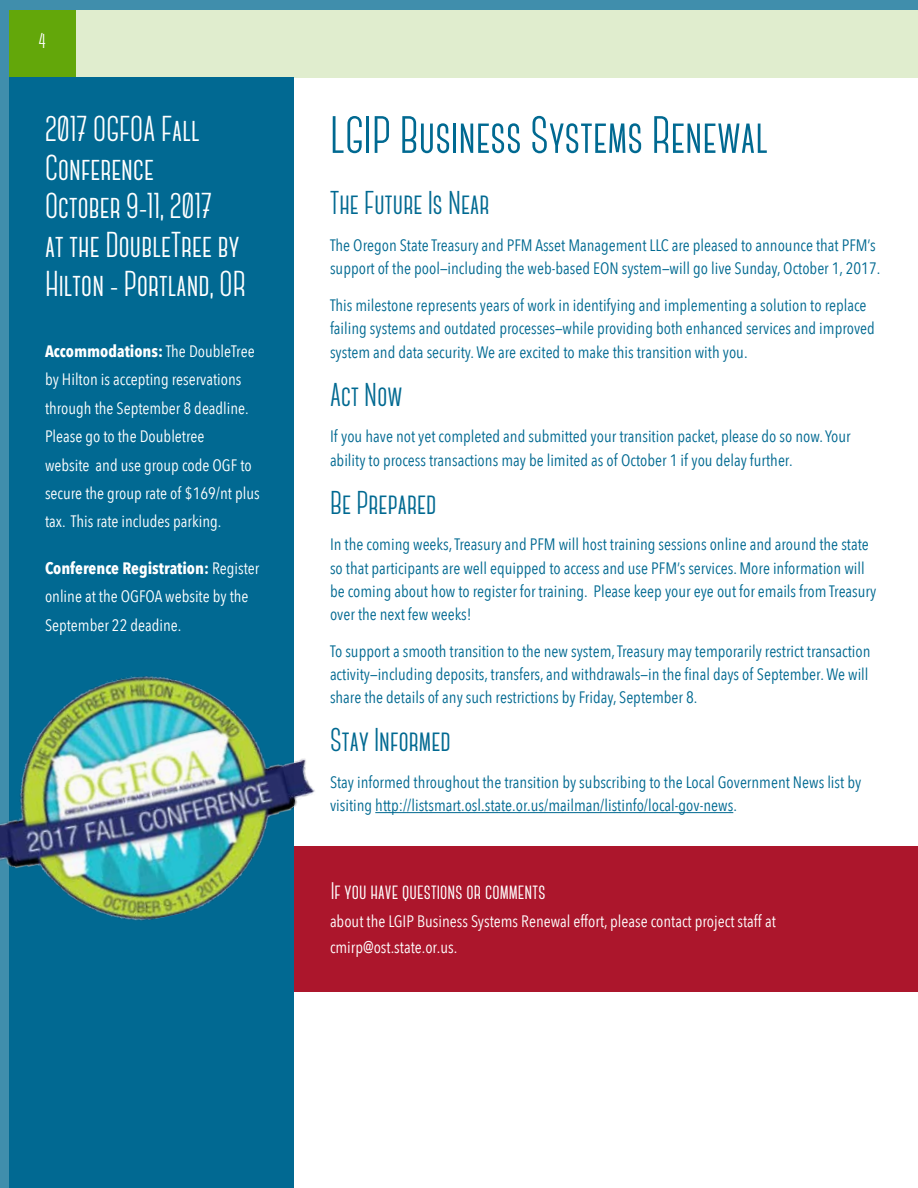
<style>
.page{position:relative;width:918px;height:1188px;background:#fff}
.page>*{position:absolute;margin:0;border:0;box-sizing:border-box;transform-origin:0 0}
.t1{font:700 52.5px "Canter";color:#006991}
.t2{font:700 36px/39px "Canter";color:#fff}
.t3{font:700 33px "Canter";color:#006991}
.t4{font:700 24px "Canter";color:#fff}
.t5{font:700 21px "Canter";color:#fff}
.t6{font:16.5px/23.2px "Avenir Next Condensed";color:#006991}
.t7{font:16.5px/28.5px "Avenir Next Condensed";color:#fff}
.s1{font-weight:700}
</style>
<div class="page">
<div style="left:0;top:0;width:918px;height:74px;background:#408eac"></div>
<div style="left:14px;top:10px;width:904px;height:68px;background:#e0edce"></div>
<div style="left:0;top:0;width:9px;height:1188px;background:#408eac"></div>
<div style="left:9px;top:10px;width:67px;height:68px;background:#63a70a"></div>
<hr style="left:917px;top:0;width:1px;height:1188px;background:#408eac">
<hr style="left:375px;top:812px;width:358px;height:1px;background:#006991">
<div style="left:9px;top:78px;width:285px;height:1110px;background:#016992"></div>
<img style="left:0;top:676px;width:315px;height:245px">
<div style="left:294px;top:846px;width:624px;height:146px;background:#ac162c"></div>
<p class="t5" style="left:39px;top:31px;width:9px">4</p>
<h2 class="t2" style="left:45px;top:109px;width:202px">2017 OGFOA Fall<br>Conference<br>October 9-11, 2017<br>at the DoubleTree by<br>Hilton - Portland, OR</h2>
<p class="t7" style="left:45px;top:336px;width:216px"><span class="s1">Accommodations:</span> The DoubleTree by Hilton is accepting reservations through the September 8 deadline.<br>Please go to the Doubletree<br>website and use group code OGF to secure the group rate of $169/nt plus tax. This rate includes parking.</p>
<p class="t7" style="left:45px;top:553px;width:216px"><span class="s1">Conference Registration:</span> Register online at the OGFOA website by the<br>September 22 deadine.</p>
<h1 class="t1" style="left:330px;top:109px;width:440px">LGIP Business Systems Renewal</h1>
<h3 class="t3" style="left:330px;top:187px;width:161px">The Future Is Near</h3>
<p class="t6" style="left:330px;top:233px;width:552px">The Oregon State Treasury and PFM Asset Management LLC are pleased to announce that PFM’s support of the pool—including the web-based EON system—will go live Sunday, October 1, 2017.</p>
<p class="t6" style="left:330px;top:293px;width:546px">This milestone represents years of work in identifying and implementing a solution to replace failing systems and outdated processes—while providing both enhanced services and improved system and data security. We are excited to make this transition with you.</p>
<h3 class="t3" style="left:330px;top:378px;width:74px">Act Now</h3>
<p class="t6" style="left:330px;top:424px;width:522px">If you have not yet completed and submitted your transition packet, please do so now. Your ability to process transactions may be limited as of October 1 if you delay further.</p>
<h3 class="t3" style="left:330px;top:486px;width:108px">Be Prepared</h3>
<p class="t6" style="left:330px;top:532px;width:548px">In the coming weeks, Treasury and PFM will host training sessions online and around the state so that participants are well equipped to access and use PFM’s services. More information will be coming about how to register for training. Please keep your eye out for emails from Treasury over the next few weeks!</p>
<p class="t6" style="left:330px;top:639px;width:542px;text-align:justify">To support a smooth transition to the new system, Treasury may temporarily restrict transaction activity—including deposits, transfers, and withdrawals—in the final days of September. We will share the details of any such restrictions by Friday, September 8.</p>
<h3 class="t3" style="left:330px;top:724px;width:123px">Stay Informed</h3>
<p class="t6" style="left:330px;top:770px;width:533px">Stay informed throughout the transition by subscribing to the Local Government News list by visiting http://listsmart.osl.state.or.us/mailman/listinfo/local-gov-news.</p>
<h3 class="t4" style="left:331px;top:879px;width:216px">If you have questions or comments</h3>
<p class="t7" style="left:330px;top:908px;width:447px;line-height:25.5px">about the LGIP Business Systems Renewal effort, please contact project staff at cmirp@ost.state.or.us.</p>
</div>
